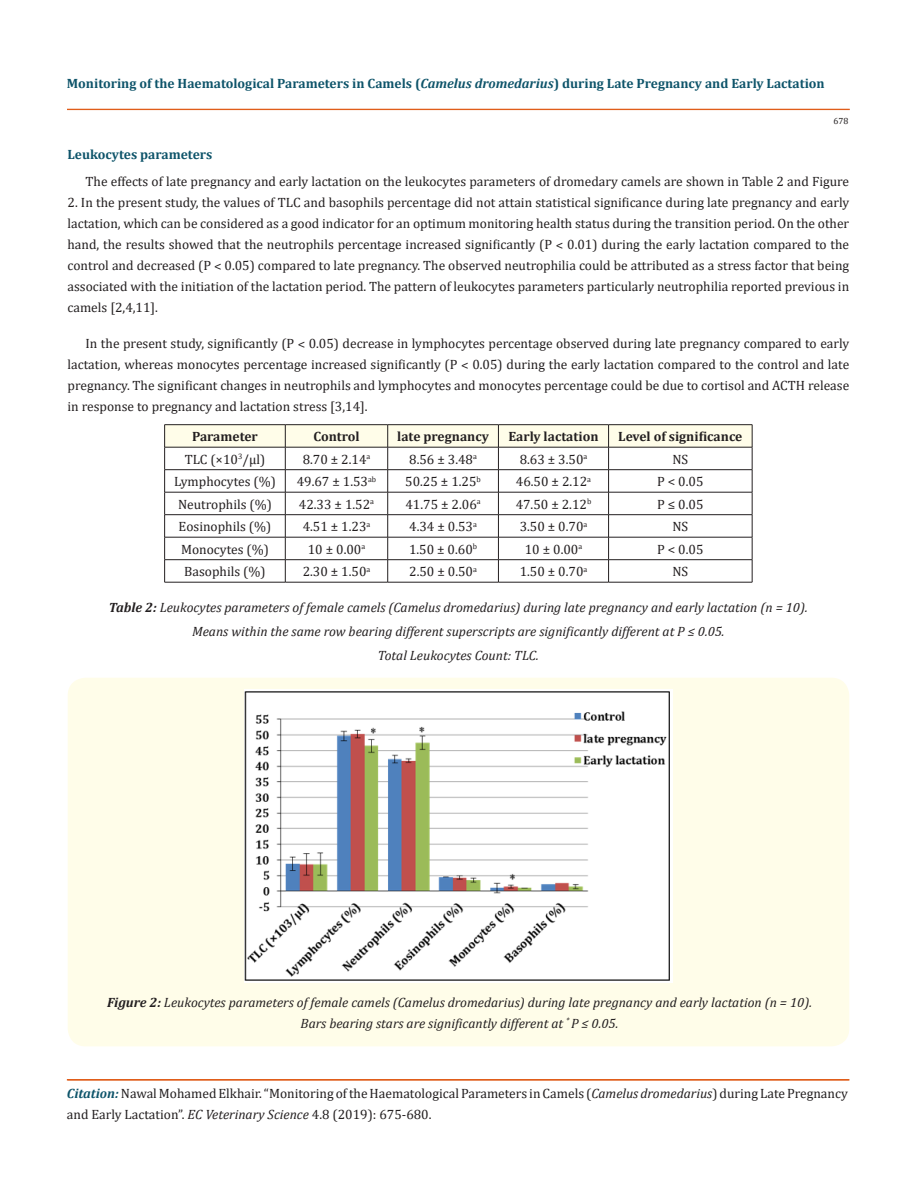
<style>
.page{position:relative;width:917px;height:1188px;background:#fff}
.page>*{position:absolute;margin:0;border:0;box-sizing:border-box;transform-origin:0 0}
.t1{font:13.5px/21px "Cambria";color:#231f20;text-align:justify}
.t2{font:italic 13.5px "Cambria";color:#231f20}
.t3{font:700 13.5px "Cambria";color:#0e546a}
.t4{font:700 13.5px "Cambria";color:#231f20}
.t5{font:9px "Cambria";color:#231f20}
.s1{font-style:italic}
.s2{font-weight:700}
.s3{font-weight:700;font-style:italic;color:#0e546a}
</style>
<div class="page">
<div style="left:67px;top:109px;width:782px;height:1px;border:1px solid #e05d1a"></div>
<div style="left:68px;top:678px;width:781px;height:368px;background:#fffde9;border-radius:18px"></div>
<img style="left:245px;top:690px;width:427px;height:293px">
<hr style="left:164px;top:424px;width:121px;height:1px;background:#231f20">
<hr style="left:285px;top:424px;width:103px;height:1px;background:#231f20">
<hr style="left:388px;top:424px;width:110px;height:1px;background:#231f20">
<hr style="left:498px;top:424px;width:110px;height:1px;background:#231f20">
<hr style="left:608px;top:424px;width:144px;height:1px;background:#231f20">
<svg style="left:164px;top:425px;width:588px;height:157px"></svg>
<hr style="left:164px;top:582px;width:121px;height:1px;background:#231f20">
<hr style="left:285px;top:582px;width:103px;height:1px;background:#231f20">
<hr style="left:388px;top:582px;width:110px;height:1px;background:#231f20">
<hr style="left:498px;top:582px;width:110px;height:1px;background:#231f20">
<hr style="left:608px;top:582px;width:144px;height:1px;background:#231f20">
<p class="t3" style="left:67px;top:74px;width:759px">Monitoring of the Haematological Parameters in Camels (<span class="s1">Camelus dromedarius</span>) during Late Pregnancy and Early Lactation</p>
<p class="t5" style="left:833px;top:116px;width:16px">678</p>
<p class="t3" style="left:68px;top:145px;width:146px">Leukocytes parameters</p>
<p class="t1" style="left:86px;top:171px;width:765px">The effects of late pregnancy and early lactation on the leukocytes parameters of dromedary camels are shown in Table 2 and Figure</p>
<p class="t1" style="left:68px;top:192px;width:783px">2. In the present study, the values of TLC and basophils percentage did not attain statistical significance during late pregnancy and early lactation, which can be considered as a good indicator for an optimum monitoring health status during the transition period. On the other hand, the results showed that the neutrophils percentage increased significantly (P ˂ 0.01) during the early lactation compared to the control and decreased (P ˂ 0.05) compared to late pregnancy. The observed neutrophilia could be attributed as a stress factor that being associated with the initiation of the lactation period. The pattern of leukocytes parameters particularly neutrophilia reported previous in camels [2,4,11].</p>
<p class="t1" style="left:68px;top:333px;width:783px;text-indent:18px">In the present study, significantly (P ˂ 0.05) decrease in lymphocytes percentage observed during late pregnancy compared to early lactation, whereas monocytes percentage increased significantly (P ˂ 0.05) during the early lactation compared to the control and late pregnancy. The significant changes in neutrophils and lymphocytes and monocytes percentage could be due to cortisol and ACTH release in response to pregnancy and lactation stress [3,14].</p>
<p class="t4" style="left:192px;top:427px;width:67px">Parameter</p>
<p class="t4" style="left:313px;top:427px;width:48px">Control</p>
<p class="t4" style="left:397px;top:427px;width:93px">late pregnancy</p>
<p class="t4" style="left:508px;top:427px;width:91px">Early lactation</p>
<p class="t4" style="left:618px;top:427px;width:126px">Level of significance</p>
<p class="t1" style="left:185px;top:449px;width:82px">TLC (×10<sup>3</sup>/μl)</p>
<p class="t1" style="left:303px;top:449px;width:69px">8.70 ± 2.14<sup>a</sup></p>
<p class="t1" style="left:409px;top:449px;width:69px">8.56 ± 3.48<sup>a</sup></p>
<p class="t1" style="left:519px;top:449px;width:69px">8.63 ± 3.50<sup>a</sup></p>
<p class="t1" style="left:672px;top:449px;width:17px">NS</p>
<p class="t1" style="left:174px;top:471px;width:103px">Lymphocytes (%)</p>
<p class="t1" style="left:297px;top:471px;width:81px">49.67 ± 1.53<sup>ab</sup></p>
<p class="t1" style="left:405px;top:471px;width:77px">50.25 ± 1.25<sup>b</sup></p>
<p class="t1" style="left:516px;top:471px;width:77px">46.50 ± 2.12<sup>a</sup></p>
<p class="t1" style="left:657px;top:471px;width:48px">P &lt; 0.05</p>
<p class="t1" style="left:178px;top:494px;width:95px">Neutrophils (%)</p>
<p class="t1" style="left:299px;top:494px;width:77px">42.33 ± 1.52<sup>a</sup></p>
<p class="t1" style="left:405px;top:494px;width:77px">41.75 ± 2.06<sup>a</sup></p>
<p class="t1" style="left:515px;top:494px;width:77px">47.50 ± 2.12<sup>b</sup></p>
<p class="t1" style="left:657px;top:494px;width:48px">P ≤ 0.05</p>
<p class="t1" style="left:179px;top:516px;width:94px">Eosinophils (%)</p>
<p class="t1" style="left:303px;top:516px;width:69px">4.51 ± 1.23<sup>a</sup></p>
<p class="t1" style="left:409px;top:516px;width:69px">4.34 ± 0.53<sup>a</sup></p>
<p class="t1" style="left:519px;top:516px;width:69px">3.50 ± 0.70<sup>a</sup></p>
<p class="t1" style="left:672px;top:516px;width:17px">NS</p>
<p class="t1" style="left:181px;top:539px;width:89px">Monocytes (%)</p>
<p class="t1" style="left:308px;top:539px;width:59px">10 ± 0.00<sup>a</sup></p>
<p class="t1" style="left:409px;top:539px;width:70px">1.50 ± 0.60<sup>b</sup></p>
<p class="t1" style="left:525px;top:539px;width:59px">10 ± 0.00<sup>a</sup></p>
<p class="t1" style="left:657px;top:539px;width:48px">P &lt; 0.05</p>
<p class="t1" style="left:184px;top:561px;width:83px">Basophils (%)</p>
<p class="t1" style="left:303px;top:561px;width:69px">2.30 ± 1.50<sup>a</sup></p>
<p class="t1" style="left:409px;top:561px;width:69px">2.50 ± 0.50<sup>a</sup></p>
<p class="t1" style="left:519px;top:561px;width:69px">1.50 ± 0.70<sup>a</sup></p>
<p class="t1" style="left:672px;top:561px;width:17px">NS</p>
<p class="t2" style="left:109px;top:598px;width:700px"><span class="s2">Table 2:</span> Leukocytes parameters of female camels (Camelus dromedarius) during late pregnancy and early lactation (n = 10).</p>
<p class="t2" style="left:192px;top:622px;width:534px">Means within the same row bearing different superscripts are significantly different at P ≤ 0.05.</p>
<p class="t2" style="left:378px;top:646px;width:162px">Total Leukocytes Count: TLC.</p>
<p class="t2" style="left:107px;top:993px;width:706px"><span class="s2">Figure 2:</span> Leukocytes parameters of female camels (Camelus dromedarius) during late pregnancy and early lactation (n = 10).</p>
<p class="t2" style="left:300px;top:1014px;width:319px">Bars bearing stars are significantly different at <sup>*</sup> P ≤ 0.05.</p>
<p class="t1" style="left:67px;top:1083px;width:782px"><span class="s3">Citation:</span> Nawal Mohamed Elkhair. “Monitoring of the Haematological Parameters in Camels (<span class="s1">Camelus dromedarius</span>) during Late Pregnancy and Early Lactation”. <span class="s1">EC Veterinary Science</span> 4.8 (2019): 675-680.</p>
</div>
